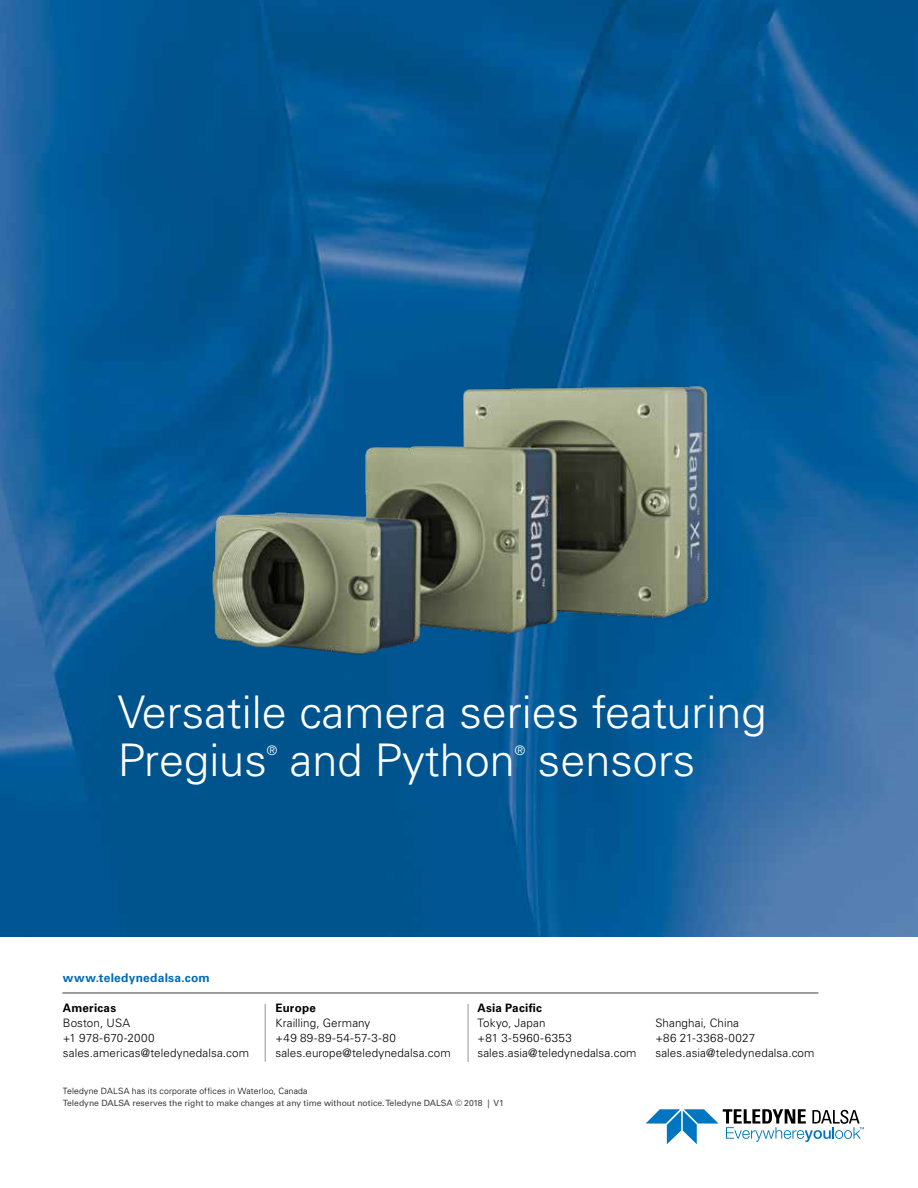
<style>
.page{position:relative;width:918px;height:1188px;background:#fff}
.page>*{position:absolute;margin:0;border:0;box-sizing:border-box;transform-origin:0 0}
.t1{font:300 45px/48px "Univers LT Std";color:#fff}
.t2{font:300 13.05px "Univers LT Std";color:#fff}
.t3{font:700 12px "Univers LT Std";letter-spacing:.02em;color:#006bb6}
.t4{font:300 11.7px/15px "Univers LT Std";letter-spacing:.01em;color:#000}
.t5{font:700 11.7px "Univers LT Std";letter-spacing:.02em;color:#000}
.t6{font:8.7px "Univers LT Std";letter-spacing:-.005em;color:#414042}
.t7{font:300 8.7px "Univers LT Std";letter-spacing:.015em;color:#000}
</style>
<div class="page">
<img style="left:0;top:0;width:918px;height:936px">
<svg style="left:646px;top:1109px;width:218px;height:35px"></svg>
<hr style="left:62px;top:993px;width:756px;height:1px;background:#414042">
<hr style="left:265px;top:1004px;width:1px;height:58px;background:#939598">
<hr style="left:468px;top:1004px;width:1px;height:58px;background:#939598">
<img style="left:158px;top:353px;width:602px;height:324px">
<h1 class="t1" style="left:118px;top:688px;width:650px">Versatile camera series featuring<br>Pregius</h1>
<p class="t2" style="left:267px;top:743px;width:12px">®</p>
<h1 class="t1" style="left:290px;top:736px;width:227px">and Python</h1>
<p class="t2" style="left:515px;top:743px;width:12px">®</p>
<h1 class="t1" style="left:538px;top:736px;width:159px">sensors</h1>
<p class="t3" style="left:63px;top:971px;width:149px">www.teledynedalsa.com</p>
<p class="t5" style="left:63px;top:1001px;width:55px">Americas</p>
<p class="t4" style="left:63px;top:1015px;width:188px">Boston, USA<br>+1 978-670-2000 sales.americas@teledynedalsa.com</p>
<p class="t5" style="left:275px;top:1001px;width:42px">Europe</p>
<p class="t4" style="left:275px;top:1015px;width:177px">Krailling, Germany<br>+49 89-89-54-57-3-80 sales.europe@teledynedalsa.com</p>
<p class="t5" style="left:477px;top:1001px;width:66px">Asia Pacific</p>
<p class="t4" style="left:477px;top:1015px;width:161px">Tokyo, Japan<br>+81 3-5960-6353 sales.asia@teledynedalsa.com</p>
<p class="t4" style="left:655px;top:1015px;width:161px">Shanghai, China<br>+86 21-3368-0027 sales.asia@teledynedalsa.com</p>
<p class="t7" style="left:63px;top:1085px;width:246px">Teledyne DALSA has its corporate offices in Waterloo, Canada</p>
<p class="t6" style="left:63px;top:1097px;width:443px">Teledyne DALSA reserves the right to make changes at any time without notice. Teledyne DALSA © 2018 | V1</p>
</div>
